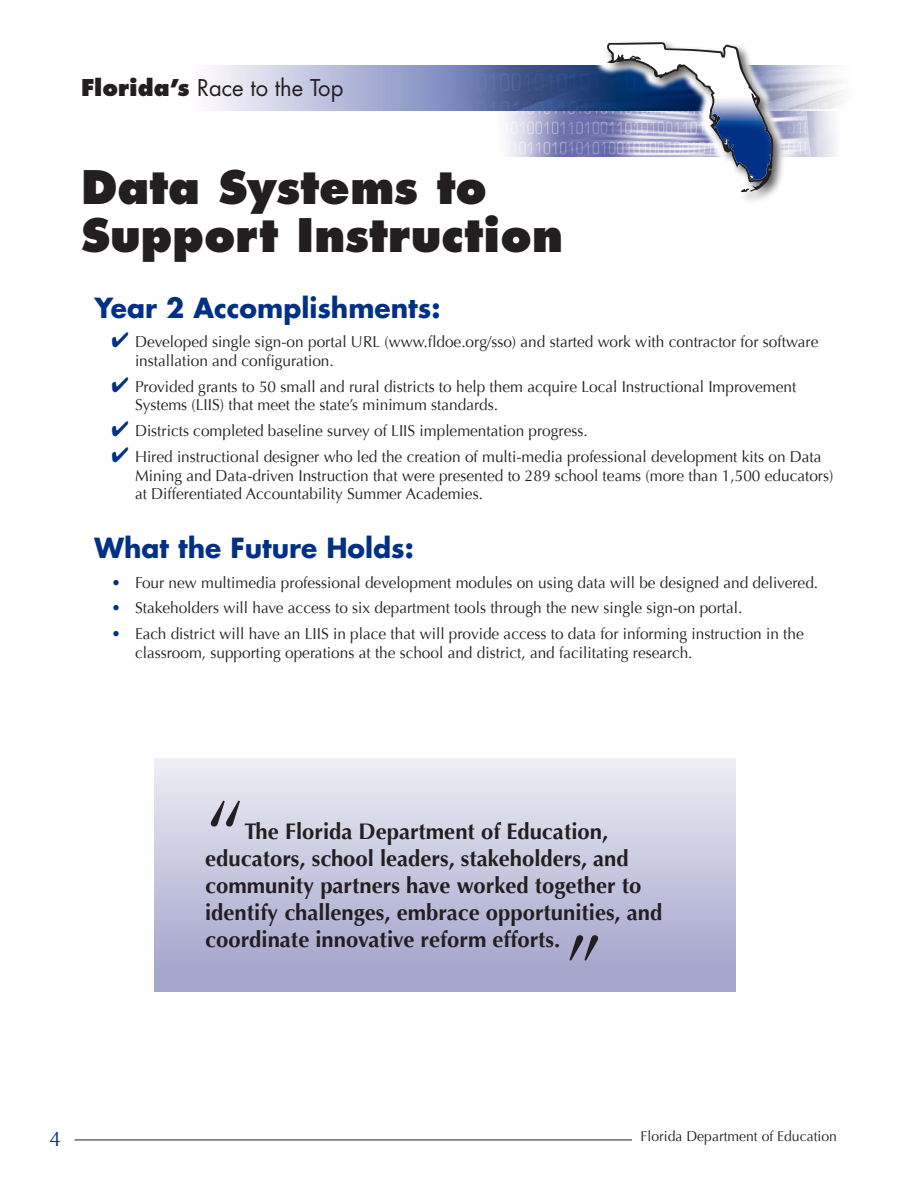
<style>
.page{position:relative;width:918px;height:1188px;background:#fff}
.page>*{position:absolute;margin:0;border:0;box-sizing:border-box;transform-origin:0 0}
.t1{font:90px "Optima";color:#231f20}
.t2{font:88.5px "Optima";color:#231f20}
.t3{font:800 45px "Futura";color:#231f20}
.t4{font:700 27px "Futura";color:#003186}
.t5{font:700 22.5px/27px "Optima";color:#231f20}
.t6{font:22.5px "Futura";color:#231f20}
.t7{font:21px "Optima";color:#003186}
.t8{font:15.75px/18.8px "Optima";color:#231f20}
.t9{font:14.25px "Optima";color:#231f20}
.s1{font-weight:800}
.s2{color:#003186}
</style>
<div class="page">
<svg style="left:213px;top:65px;width:116px;height:46px"></svg>
<img style="left:329px;top:65px;width:265px;height:46px">
<img style="left:506px;top:111px;width:88px;height:45px">
<hr style="left:75px;top:1140px;width:557px;height:1px;background:#231f20">
<svg style="left:786px;top:111px;width:49px;height:46px"></svg>
<svg style="left:786px;top:65px;width:56px;height:46px"></svg>
<div style="left:154px;top:758px;width:581px;height:234px;background:linear-gradient(to bottom,#eeeef5,#9fa0c9)"></div>
<svg style="left:594px;top:65px;width:10px;height:92px"></svg>
<div style="left:604px;top:39px;width:182px;height:166px;background:#231f20;opacity:.75"></div>
<svg style="left:604px;top:39px;width:170px;height:155px"></svg>
<h3 class="t6" style="left:81px;top:73px;width:264px"><span class="s1">Florida’s</span> Race to the Top</h3>
<p class="t3" style="left:81px;top:160px;width:408px">Data Systems to</p>
<h1 class="t3" style="left:81px;top:207px;width:484px">Support Instruction</h1>
<p class="t4" style="left:94px;top:290px;width:347px">Year 2 Accomplishments:</p>
<p class="t8" style="left:135px;top:333px;width:685px;text-indent:-23px"><span class="s2">✔</span> Developed single sign-on portal URL (www.fldoe.org/sso) and started work with contractor for software installation and configuration.</p>
<p class="t8" style="left:135px;top:377px;width:663px;text-indent:-23px"><span class="s2">✔</span> Provided grants to 50 small and rural districts to help them acquire Local Instructional Improvement<br>Systems (LIIS) that meet the state’s minimum standards.</p>
<p class="t8" style="left:112px;top:422px;width:478px"><span class="s2">✔</span> Districts completed baseline survey of LIIS implementation progress.</p>
<p class="t8" style="left:112px;top:447px;width:712px"><span class="s2">✔</span> Hired instructional designer who led the creation of multi-media professional development kits on Data</p>
<p class="t8" style="left:135px;top:466px;width:700px">Mining and Data-driven Instruction that were presented to 289 school teams (more than 1,500 educators)</p>
<p class="t8" style="left:135px;top:485px;width:349px">at Differentiated Accountability Summer Academies.</p>
<h2 class="t4" style="left:94px;top:530px;width:321px">What the Future Holds:</h2>
<p class="t8" style="left:112px;top:573px;width:708px"><span class="s2">•</span> Four new multimedia professional development modules on using data will be designed and delivered.</p>
<p class="t8" style="left:112px;top:599px;width:633px"><span class="s2">•</span> Stakeholders will have access to six department tools through the new single sign-on portal.</p>
<p class="t8" style="left:135px;top:625px;width:670px;text-indent:-23px"><span class="s2">•</span> Each district will have an LIIS in place that will provide access to data for informing instruction in the classroom, supporting operations at the school and district, and facilitating research.</p>
<h3 class="t1" style="left:205px;top:781px;width:41px">“</h3>
<h3 class="t5" style="left:205px;top:819px;width:459px;text-indent:39px">The Florida Department of Education, educators, school leaders, stakeholders, and community partners have worked together to identify challenges, embrace opportunities, and coordinate innovative reform efforts.</h3>
<p class="t2" style="left:565px;top:916px;width:40px">”</p>
<h3 class="t7" style="left:49px;top:1126px;width:13px">4</h3>
<p class="t9" style="left:641px;top:1128px;width:198px">Florida Department of Education</p>
</div>
